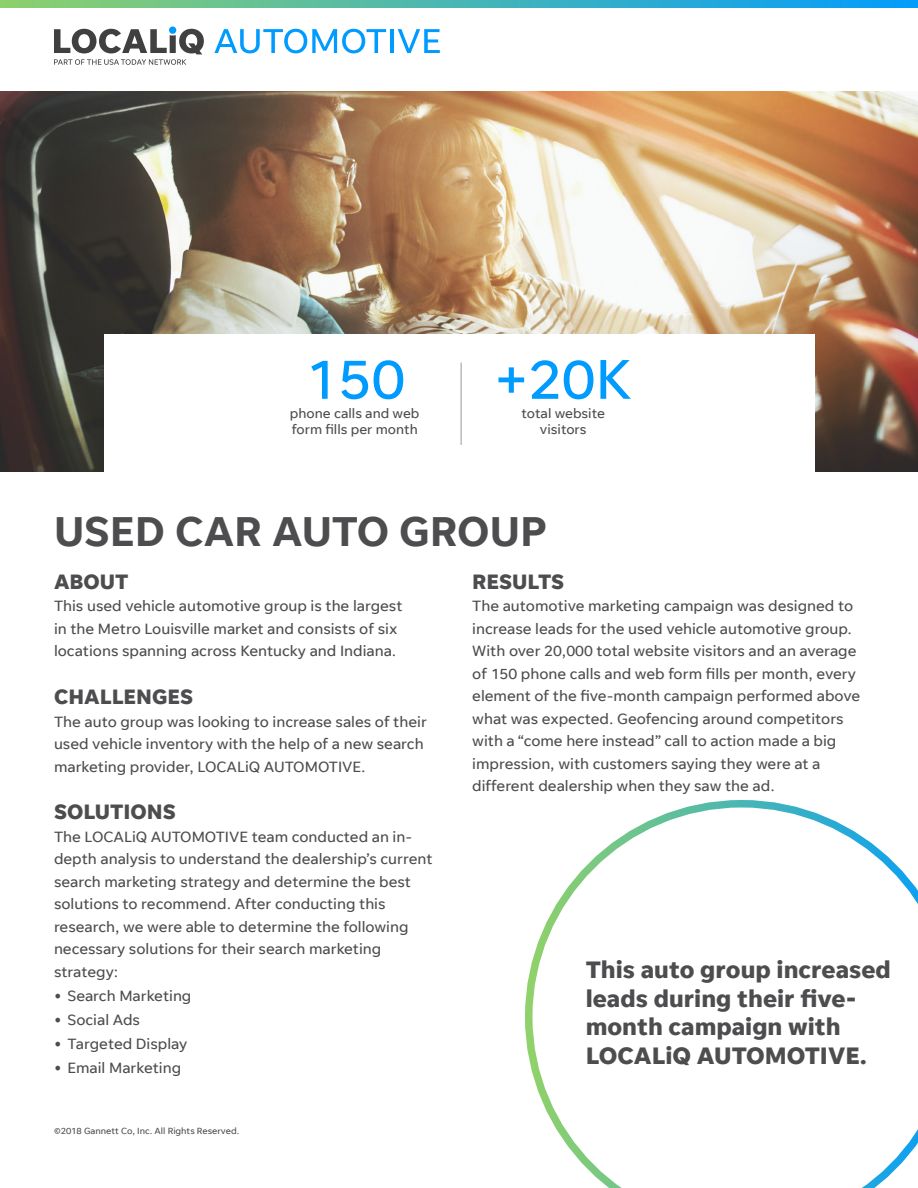
<style>
.page{position:relative;width:918px;height:1188px;background:#fff}
.page>*{position:absolute;margin:0;border:0;box-sizing:border-box;transform-origin:0 0}
.Page_1__Stats{font:57px "Unify Sans";color:#009bff}
.Page_1__Company_Name{font:600 42px "Unify Sans";color:#4d4d4f}
.t1{font:700 24px/28.8px "Unify Sans";color:#4d4d4f}
.Section_Heading{font:700 21px "Unify Sans";color:#4d4d4f}
.Section_Copy{font:15px/22.5px "Unify Sans";color:#4d4d4f}
.Page_1__Stat_Copy{font:13.5px/16.2px "Unify Sans";color:#4d4d4f}
.t2{font:9px "Unify Sans";color:#4d4d4f}
</style>
<div class="page">
<img style="left:0;top:91px;width:918px;height:381px">
<div style="left:104px;top:334px;width:710px;height:139px;background:#fff"></div>
<hr style="left:461px;top:363px;width:1px;height:82px;background:#999">
<svg style="left:0;top:0;width:918px;height:8px;background:#47b6b4"></svg>
<svg style="left:525px;top:800px;width:393px;height:388px"></svg>
<svg style="left:214px;top:29px;width:172px;height:24px"></svg>
<hr style="left:390px;top:29px;width:4px;height:24px;background:#009bff">
<svg style="left:398px;top:29px;width:42px;height:24px"></svg>
<svg style="left:54px;top:27px;width:150px;height:38px"></svg>
<p class="Page_1__Stats" style="left:304px;top:348px;width:102px">150</p>
<p class="Page_1__Stat_Copy" style="left:290px;top:406px;width:131px">phone calls and web form fills per month</p>
<p class="Page_1__Stats" style="left:495px;top:348px;width:139px">+20K</p>
<p class="Page_1__Stat_Copy" style="left:521px;top:406px;width:85px">total website</p>
<p class="Page_1__Stat_Copy" style="left:540px;top:422px;width:48px">visitors</p>
<p class="Page_1__Company_Name" style="left:54px;top:509px;width:494px">USED CAR AUTO GROUP</p>
<p class="Section_Heading" style="left:54px;top:570px;width:76px">ABOUT</p>
<p class="Section_Copy" style="left:54px;top:595px;width:350px">This used vehicle automotive group is the largest in the Metro Louisville market and consists of six locations spanning across Kentucky and Indiana.</p>
<p class="Section_Heading" style="left:54px;top:685px;width:141px">CHALLENGES</p>
<p class="Section_Copy" style="left:54px;top:710px;width:374px">The auto group was looking to increase sales of their used vehicle inventory with the help of a new search marketing provider, LOCALiQ AUTOMOTIVE.</p>
<p class="Section_Heading" style="left:54px;top:800px;width:123px">SOLUTIONS</p>
<p class="Section_Copy" style="left:54px;top:826px;width:380px">The LOCALiQ AUTOMOTIVE team conducted an in&shy;depth analysis to understand the dealership’s current search marketing strategy and determine the best solutions to recommend. After conducting this research, we were able to determine the following necessary solutions for their search marketing strategy:</p>
<p class="Section_Copy" style="left:54px;top:985px;width:139px">• Search Marketing</p>
<p class="Section_Copy" style="left:54px;top:1009px;width:88px">• Social Ads</p>
<p class="Section_Copy" style="left:54px;top:1033px;width:135px">• Targeted Display</p>
<p class="Section_Copy" style="left:54px;top:1057px;width:129px">• Email Marketing</p>
<p class="Section_Heading" style="left:472px;top:570px;width:93px">RESULTS</p>
<p class="Section_Copy" style="left:472px;top:595px;width:389px">The automotive marketing campaign was designed to increase leads for the used vehicle automotive group.<br>With over 20,000 total website visitors and an average of 150 phone calls and web form fills per month, every element of the five-month campaign performed above what was expected. Geofencing around competitors with a “come here instead” call to action made a big impression, with customers saying they were at a different dealership when they saw the ad.</p>
<p class="t1" style="left:586px;top:956px;width:307px">This auto group increased leads during their five&shy;month campaign with<br>LOCALiQ AUTOMOTIVE.</p>
<p class="t2" style="left:54px;top:1126px;width:187px">©2018 Gannett Co, Inc. All Rights Reserved.</p>
</div>
